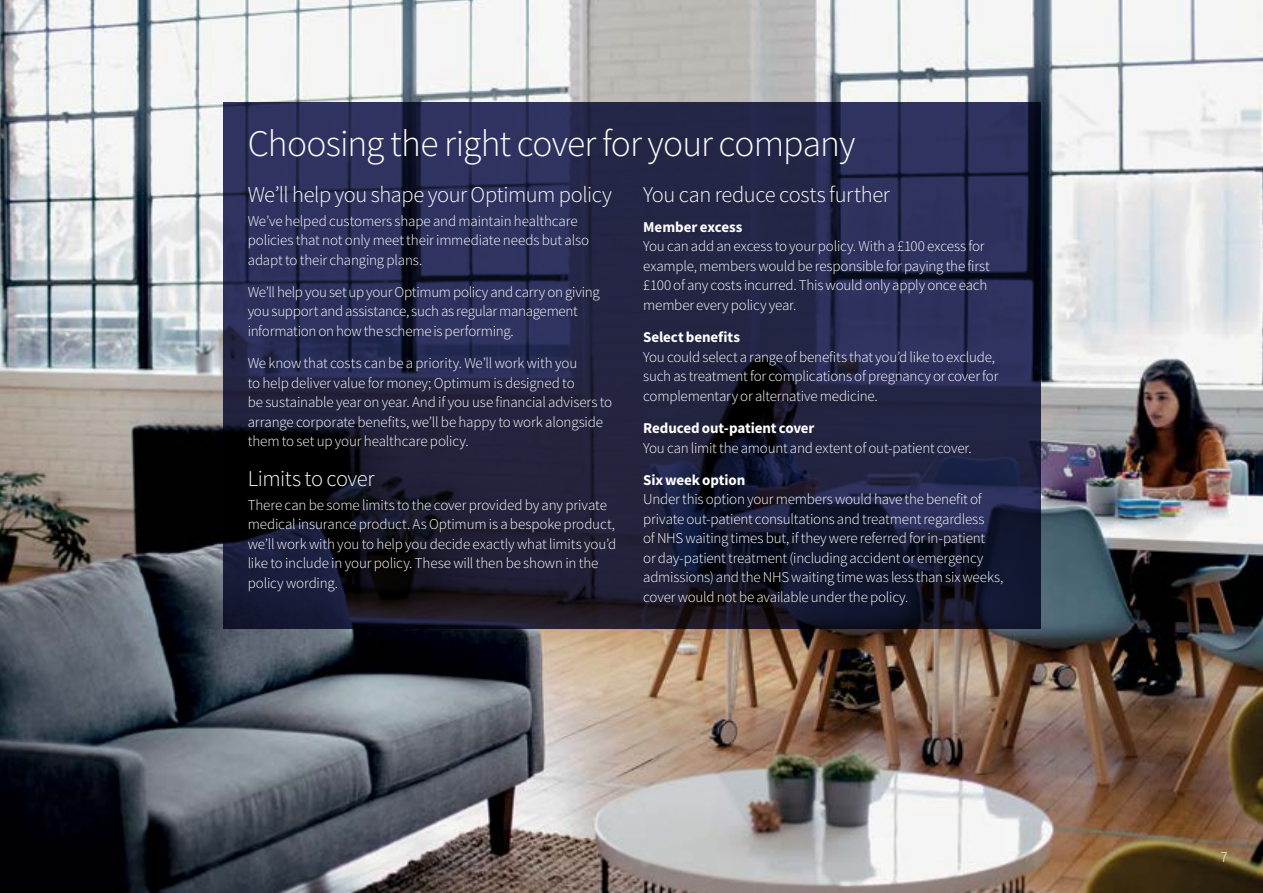
<style>
.page{position:relative;width:1263px;height:893px;background:#fff}
.page>*{position:absolute;margin:0;border:0;box-sizing:border-box;transform-origin:0 0}
.t1{font:300 37.5px "Source Sans Pro";letter-spacing:-.025em;color:#fff}
.t2{font:300 22.5px "Source Sans Pro";letter-spacing:-.02em;color:#fff}
.t3{font:300 15px/19.5px "Source Sans Pro";letter-spacing:-.01em;color:#fff}
.t4{font:700 15px "Source Sans Pro";letter-spacing:-.005em;color:#fff}
</style>
<div class="page">
<img style="left:0;top:0;width:1263px;height:893px">
<svg style="left:223px;top:102px;width:817px;height:526px;background:#212342"></svg>
<h1 class="t1" style="left:248px;top:120px;width:609px">Choosing the right cover for your company</h1>
<h2 class="t2" style="left:248px;top:181px;width:366px">We’ll help you shape your Optimum policy</h2>
<p class="t3" style="left:248px;top:211px;width:343px">We’ve helped customers shape and maintain healthcare policies that not only meet their immediate needs but also adapt to their changing plans.</p>
<p class="t3" style="left:248px;top:282px;width:353px">We’ll help you set up your Optimum policy and carry on giving you support and assistance, such as regular management information on how the scheme is performing.</p>
<p class="t3" style="left:248px;top:353px;width:366px">We know that costs can be a priority. We’ll work with you<br>to help deliver value for money; Optimum is designed to<br>be sustainable year on year. And if you use financial advisers to arrange corporate benefits, we’ll be happy to work alongside them to set up your healthcare policy.</p>
<h2 class="t2" style="left:248px;top:465px;width:128px">Limits to cover</h2>
<p class="t3" style="left:248px;top:495px;width:370px">There can be some limits to the cover provided by any private medical insurance product. As Optimum is a bespoke product, we’ll work with you to help you decide exactly what limits you’d like to include in your policy. These will then be shown in the policy wording.</p>
<h2 class="t2" style="left:643px;top:181px;width:248px">You can reduce costs further</h2>
<p class="t4" style="left:643px;top:217px;width:101px">Member excess</p>
<p class="t3" style="left:643px;top:237px;width:348px">You can add an excess to your policy. With a £100 excess for example, members would be responsible for paying the first £100 of any costs incurred. This would only apply once each member every policy year.</p>
<p class="t4" style="left:643px;top:327px;width:98px">Select benefits</p>
<p class="t3" style="left:643px;top:347px;width:357px">You could select a range of benefits that you’d like to exclude, such as treatment for complications of pregnancy or cover for complementary or alternative medicine.</p>
<p class="t4" style="left:643px;top:418px;width:173px">Reduced out-patient cover</p>
<p class="t3" style="left:643px;top:438px;width:330px">You can limit the amount and extent of out-patient cover.</p>
<p class="t4" style="left:643px;top:470px;width:104px">Six week option</p>
<p class="t3" style="left:643px;top:490px;width:362px">Under this option your members would have the benefit of private out-patient consultations and treatment regardless<br>of NHS waiting times but, if they were referred for in-patient<br>or day-patient treatment (including accident or emergency admissions) and the NHS waiting time was less than six weeks, cover would not be available under the policy.</p>
<p class="t3" style="left:1220px;top:847px;width:9px">7</p>
</div>
